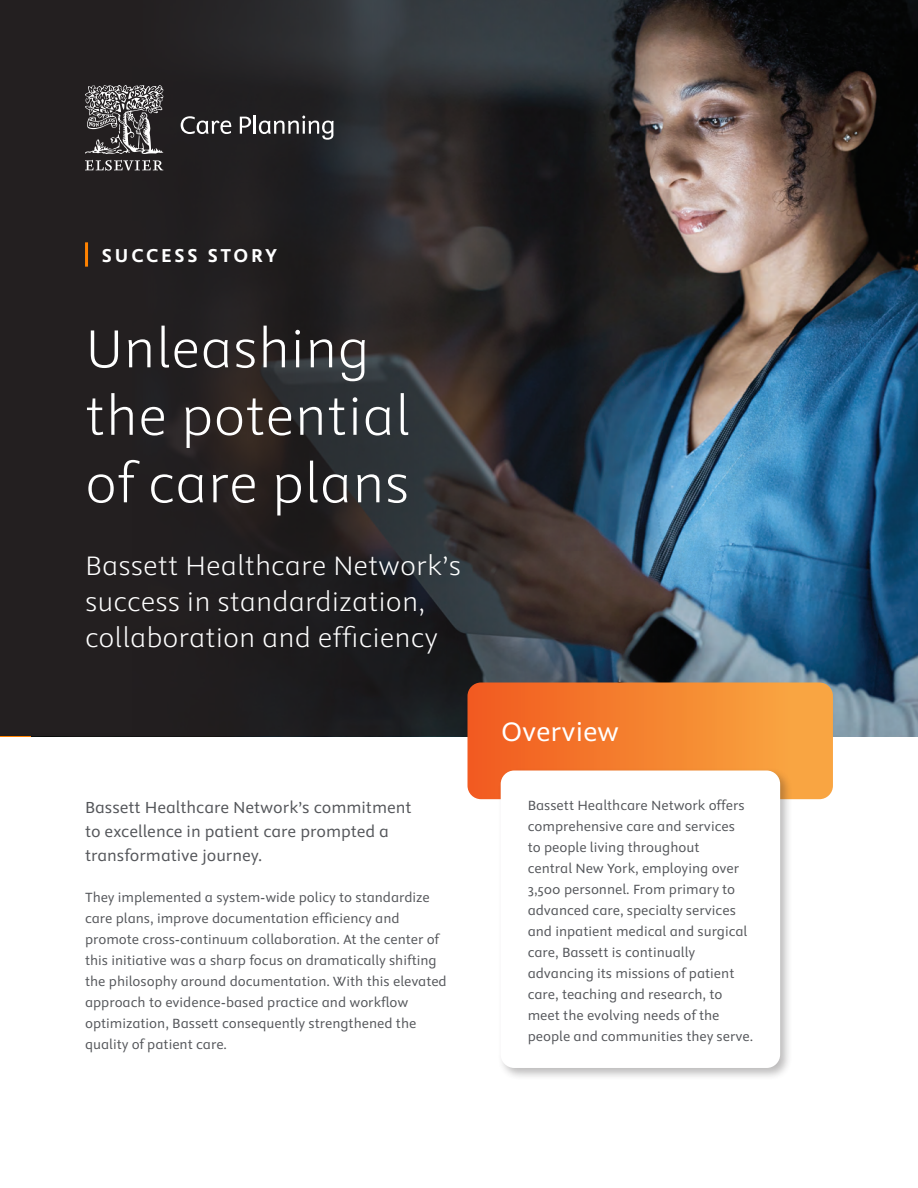
<style>
.page{position:relative;width:918px;height:1188px;background:#fff}
.page>*{position:absolute;margin:0;border:0;box-sizing:border-box;transform-origin:0 0}
.Paper_Title{font:300 60px/67.5px "Elsevier Sans";color:#fff}
.Paper_Subtitle{font:300 30px/36px "Elsevier Sans";color:#fff}
.Header_1{font:30px "Elsevier Sans";color:#fff}
.Paper_Label{font:700 21px "Elsevier Sans";letter-spacing:.135em;color:#fff}
.Intro_Text{font:18px/24px "Elsevier Sans";color:#54565a}
.Body_copy{font:15px/21px "Elsevier Sans";color:#54565a}
</style>
<div class="page">
<img style="left:694px;top:0;width:224px;height:736px">
<svg style="left:0;top:0;width:694px;height:736px;background:#29292c"></svg>
<svg style="left:85px;top:160px;width:78px;height:11px"></svg>
<svg style="left:85px;top:85px;width:78px;height:69px;background:#656263"></svg>
<svg style="left:181px;top:116px;width:50px;height:18px"></svg>
<svg style="left:240px;top:115px;width:94px;height:25px"></svg>
<hr style="left:85px;top:242px;width:3px;height:25px;background:#ff8200">
<svg style="left:468px;top:682px;width:365px;height:117px;background:#f38332"></svg>
<div style="left:497px;top:767px;width:296px;height:314px;background:#231f20;opacity:.3"></div>
<div style="left:501px;top:771px;width:279px;height:297px;background:#fff;border-radius:14px"></div>
<p class="Paper_Label" style="left:102px;top:243px;width:177px">SUCCESS STORY</p>
<p class="Paper_Title" style="left:85px;top:316px;width:327px">Unleashing the potential of care plans</p>
<p class="Paper_Subtitle" style="left:85px;top:549px;width:378px">Bassett Healthcare Network’s success in standardization, collaboration and efficiency</p>
<p class="Intro_Text" style="left:85px;top:796px;width:328px">Bassett Healthcare Network’s commitment to excellence in patient care prompted a transformative journey.</p>
<p class="Body_copy" style="left:85px;top:887px;width:363px">They implemented a system-wide policy to standardize care plans, improve documentation efficiency and promote cross-continuum collaboration. At the center of this initiative was a sharp focus on dramatically shifting the philosophy around documentation. With this elevated approach to evidence-based practice and workflow optimization, Bassett consequently strengthened the quality of patient care.</p>
<p class="Header_1" style="left:501px;top:716px;width:120px">Overview</p>
<p class="Body_copy" style="left:528px;top:795px;width:227px">Bassett Healthcare Network offers comprehensive care and services<br>to people living throughout<br>central New York, employing over<br>3,500 personnel. From primary to advanced care, specialty services and inpatient medical and surgical care, Bassett is continually advancing its missions of patient care, teaching and research, to meet the evolving needs of the people and communities they serve.</p>
</div>
